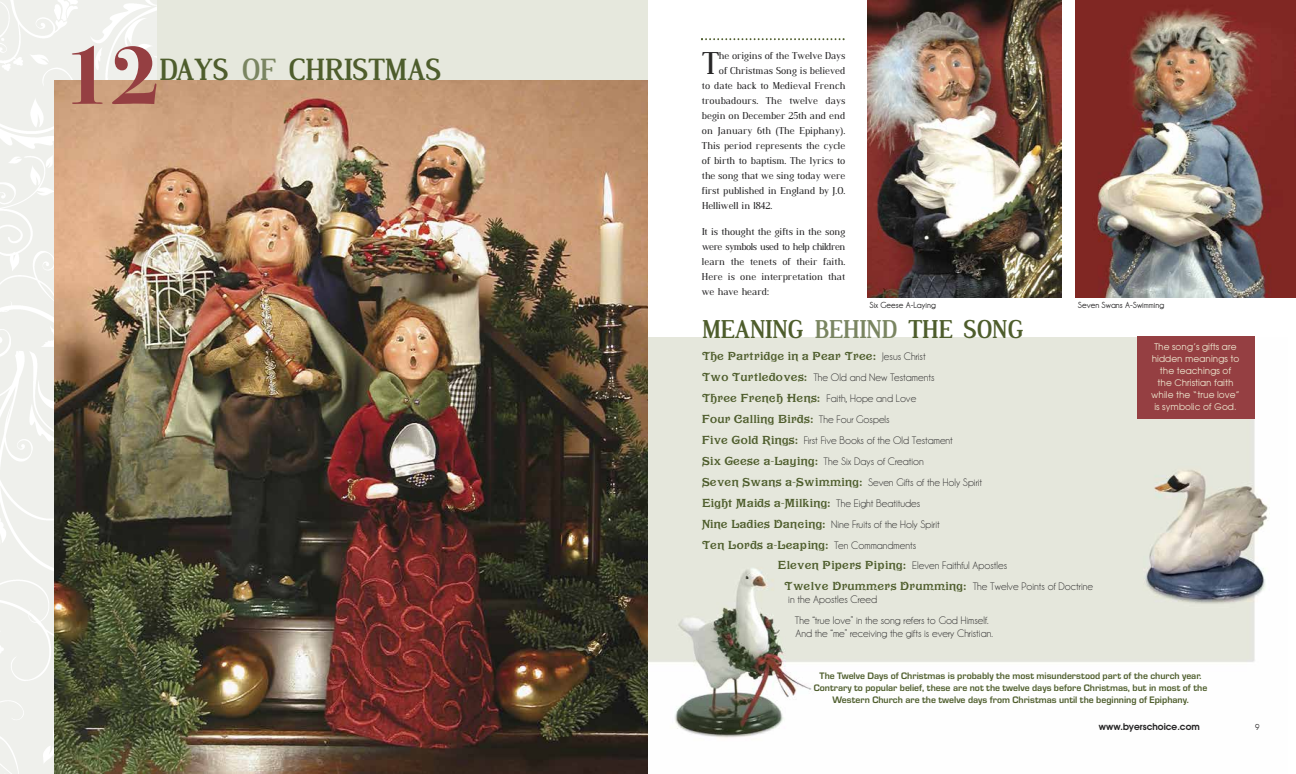
<style>
.page{position:relative;width:1296px;height:774px;background:#fff}
.page>*{position:absolute;margin:0;border:0;box-sizing:border-box;transform-origin:0 0}
.t1{font:86.4px "Bodoni Svty Two ITCTT Bold";color:#953f42}
.t2{font:30.8px "Dustismo Roman";color:#272627}
.t3{font:700 29.9px "Dustismo Roman";color:#4e5d2c}
.t4{font:700 25.2px "Dustismo Roman";color:#4e5d2c}
.t5{font:12px "Olympian";color:#4e5d2c}
.t6{font:11px/20.9px "Champagne&Limousines";color:#272627}
.t7{font:9.8px/15px "Dustismo Roman";color:#272627;text-align:justify}
.t8{font:700 9.8px/12px "Eurostile T";color:#4e5d2c;text-align:center}
.t9{font:9px/12px "Avant Garde";color:#ebe3cb;text-align:center}
.t10{font:700 9px "Champagne&Limousines";color:#272627}
.t11{font:600 9px "Avant Garde";color:#272627}
.t12{font:8px "Avant Garde";color:#272627}
.s1{color:#7a8561}
.s2{font-family:"Champagne&Limousines";font-size:11px;color:#272627}
.s3{font-family:"Olympian";font-size:12px;color:#4e5d2c}
</style>
<div class="page">
<img style="left:648px;top:337px;width:622px;height:401px">
<img style="left:867px;top:0;width:195px;height:298px">
<img style="left:1076px;top:0;width:220px;height:298px">
<div style="left:1137px;top:336px;width:117px;height:82px;background:#953f42"></div>
<svg style="left:701px;top:38px;width:144px;height:2px"></svg>
<div style="left:156px;top:0;width:148px;height:80px;background:#e6e8dd"></div>
<img style="left:54px;top:80px;width:594px;height:694px">
<h1 class="t1" style="left:62px;top:24px;width:99px">12</h1>
<h3 class="t3" style="left:159px;top:49px;width:283px">DAYS <span class="s1">OF</span> CHRISTMAS</h3>
<h2 class="t2" style="left:702px;top:42px;width:18px">T</h2>
<p class="t7" style="left:719px;top:48px;width:128px">he origins of the Twelve Days</p>
<p class="t7" style="left:719px;top:63px;width:128px">of Christmas Song is believed</p>
<p class="t7" style="left:702px;top:78px;width:145px">to date back to Medieval French</p>
<p class="t7" style="left:702px;top:93px;width:145px">troubadours. The twelve days</p>
<p class="t7" style="left:702px;top:108px;width:145px">begin on December 25th and end</p>
<p class="t7" style="left:702px;top:123px;width:145px">on January 6th (The Epiphany).</p>
<p class="t7" style="left:702px;top:138px;width:145px">This period represents the cycle</p>
<p class="t7" style="left:702px;top:153px;width:145px">of birth to baptism. The lyrics to</p>
<p class="t7" style="left:702px;top:168px;width:145px">the song that we sing today were</p>
<p class="t7" style="left:702px;top:183px;width:145px">first published in England by J.O.</p>
<p class="t7" style="left:702px;top:198px;width:72px">Helliwell in 1842.</p>
<p class="t7" style="left:702px;top:224px;width:145px">It is thought the gifts in the song were symbols used to help children learn the tenets of their faith.<br>Here is one interpretation that we have heard:</p>
<p class="t10" style="left:870px;top:300px;width:68px">Six Geese A-Laying</p>
<p class="t10" style="left:1078px;top:300px;width:88px">Seven Swans A-Swimming</p>
<h3 class="t4" style="left:702px;top:312px;width:323px">MEANING <span class="s1">BEHIND</span> THE SONG</h3>
<p class="t5" style="left:702px;top:350px;width:225px">The Partridge in a Pear Tree: <span class="s2">Jesus Christ</span></p>
<p class="t6" style="left:702px;top:367px;width:234px"><span class="s3">Two Turtledoves:</span> The Old and New Testaments<br><span class="s3">Three French Hens:</span> Faith, Hope and Love</p>
<p class="t5" style="left:702px;top:412px;width:189px">Four Calling Birds: <span class="s2">The Four Gospels</span></p>
<p class="t6" style="left:702px;top:430px;width:282px"><span class="s3">Five Gold Rings:</span> First Five Books of the Old Testament<br><span class="s3">Six Geese a-Laying:</span> The Six Days of Creation<br><span class="s3">Seven Swans a-Swimming:</span> Seven Gifts of the Holy Spirit</p>
<p class="t5" style="left:702px;top:496px;width:220px">Eight Maids a-Milking: <span class="s2">The Eight Beatitudes</span></p>
<p class="t6" style="left:702px;top:513px;width:239px"><span class="s3">Nine Ladies Dancing:</span> Nine Fruits of the Holy Spirit</p>
<p class="t5" style="left:702px;top:538px;width:216px">Ten Lords a-Leaping: <span class="s2">Ten Commandments</span></p>
<p class="t6" style="left:784px;top:555px;width:310px;text-indent:-7px"><span class="s3">Eleven Pipers Piping:</span> Eleven Faithful Apostles<br><span class="s3">Twelve Drummers Drumming:</span> The Twelve Points of Doctrine</p>
<p class="t6" style="left:795px;top:589px;width:195px;text-indent:-7px">in the Apostles Creed<br>The “true love” in the song refers to God Himself.</p>
<p class="t6" style="left:795px;top:623px;width:199px">And the “me” receiving the gifts is every Christian.</p>
<p class="t9" style="left:1151px;top:340px;width:90px">The song’s gifts are hidden meanings to the teachings of<br>the Christian faith while the “true love” is symbolic of God.</p>
<p class="t8" style="left:814px;top:670px;width:395px">The Twelve Days of Christmas is probably the most misunderstood part of the church year.<br>Contrary to popular belief, these are not the twelve days before Christmas, but in most of the<br>Western Church are the twelve days from Christmas until the beginning of Epiphany.</p>
<p class="t11" style="left:1099px;top:721px;width:102px">www.byerschoice.com</p>
<p class="t12" style="left:1255px;top:722px;width:6px">9</p>
</div>
